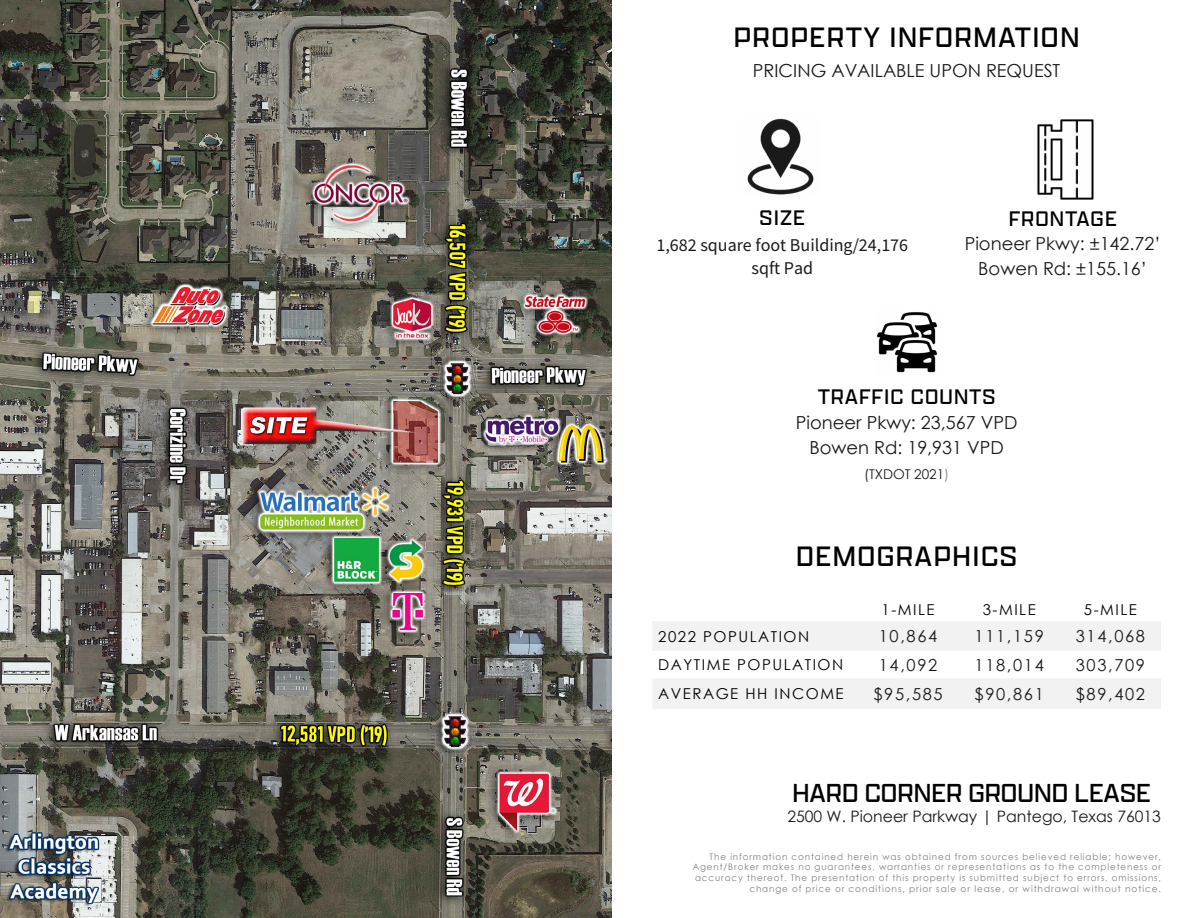
<style>
.page{position:relative;width:1188px;height:918px;background:#fff}
.page>*{position:absolute;margin:0;border:0;box-sizing:border-box;transform-origin:0 0}
.t1{font:300 30px "Apotek Extra Wide";letter-spacing:.05em;color:#000}
.t2{font:300 27.9px "Apotek Extra Wide";color:#000}
.t3{font:300 22.5px "Apotek Extra Wide";letter-spacing:.05em;color:#000}
.t4{font:18px/24.8px "Century Gothic";color:#1a1a1a;text-align:center}
.t5{font:18px/23.4px "Source Sans Pro";color:#1a1a1a;text-align:center}
.t6{font:16.5px "Century Gothic";letter-spacing:.1em;color:#1a1a1a}
.t7{font:15.75px "Century Gothic";color:#1a1a1a}
.t8{font:15px "Century Gothic";letter-spacing:.1em;color:#000}
.t9{font:13.5px "Century Gothic";color:#1a1a1a}
.t10{font:9px/10.8px "Century Gothic";letter-spacing:.1em;color:#808080;text-align:right}
.s1{color:#84868a}
</style>
<div class="page">
<svg style="left:653px;top:621px;width:508px;height:88px;fill:#f2f2f2"></svg>
<img style="left:747px;top:118px;width:67px;height:77px">
<img style="left:1038px;top:119px;width:56px;height:80px">
<img style="left:877px;top:312px;width:61px;height:61px">
<img style="left:0;top:0;width:611px;height:918px">
<h1 class="t1" style="left:734px;top:19px;width:347px">PROPERTY INFORMATION</h1>
<h3 class="t4" style="left:753px;top:58px;width:309px">PRICING AVAILABLE UPON REQUEST</h3>
<h3 class="t3" style="left:760px;top:204px;width:47px">SIZE</h3>
<h3 class="t5" style="left:656px;top:233px;width:253px">1,682 square foot Building/24,176 sqft Pad</h3>
<h3 class="t3" style="left:1009px;top:204px;width:110px">FRONTAGE</h3>
<h3 class="t4" style="left:965px;top:231px;width:198px">Pioneer Pkwy: ±142.72’<br>Bowen Rd: ±155.16’</h3>
<h3 class="t3" style="left:818px;top:383px;width:179px">TRAFFIC COUNTS</h3>
<h3 class="t4" style="left:796px;top:410px;width:223px">Pioneer Pkwy: 23,567 VPD<br>Bowen Rd: 19,931 VPD</h3>
<h3 class="t9" style="left:864px;top:464px;width:87px">(TXDOT 2021<span class="s1">)</span></h3>
<h1 class="t1" style="left:796px;top:538px;width:223px">DEMOGRAPHICS</h1>
<h3 class="t8" style="left:882px;top:599px;width:54px">1-MILE</h3>
<h3 class="t8" style="left:983px;top:599px;width:54px">3-MILE</h3>
<h3 class="t8" style="left:1084px;top:599px;width:54px">5-MILE</h3>
<h3 class="t8" style="left:658px;top:626px;width:152px">2022 POPULATION</h3>
<h3 class="t6" style="left:879px;top:625px;width:60px">10,864</h3>
<h3 class="t6" style="left:975px;top:625px;width:71px">111,159</h3>
<h3 class="t6" style="left:1076px;top:625px;width:71px">314,068</h3>
<h3 class="t8" style="left:658px;top:654px;width:186px">DAYTIME POPULATION</h3>
<h3 class="t6" style="left:879px;top:653px;width:60px">14,092</h3>
<h3 class="t6" style="left:975px;top:653px;width:71px">118,014</h3>
<h3 class="t6" style="left:1076px;top:653px;width:71px">303,709</h3>
<h3 class="t8" style="left:658px;top:683px;width:187px">AVERAGE HH INCOME</h3>
<h3 class="t6" style="left:873px;top:682px;width:71px">$95,585</h3>
<h3 class="t6" style="left:975px;top:682px;width:71px">$90,861</h3>
<h3 class="t6" style="left:1076px;top:682px;width:71px">$89,402</h3>
<h2 class="t2" style="left:792px;top:776px;width:360px">HARD CORNER GROUND LEASE</h2>
<h3 class="t7" style="left:787px;top:805px;width:375px">2500 W. Pioneer Parkway | Pantego, Texas 76013</h3>
<p class="t10" style="left:693px;top:851px;width:470px">The information contained herein was obtained from sources believed reliable; however, Agent/Broker makes no guarantees, warranties or representations as to the completeness or accuracy thereof. The presentation of this property is submitted subject to errors, omissions, change of price or conditions, prior sale or lease, or withdrawal without notice.</p>
</div>
